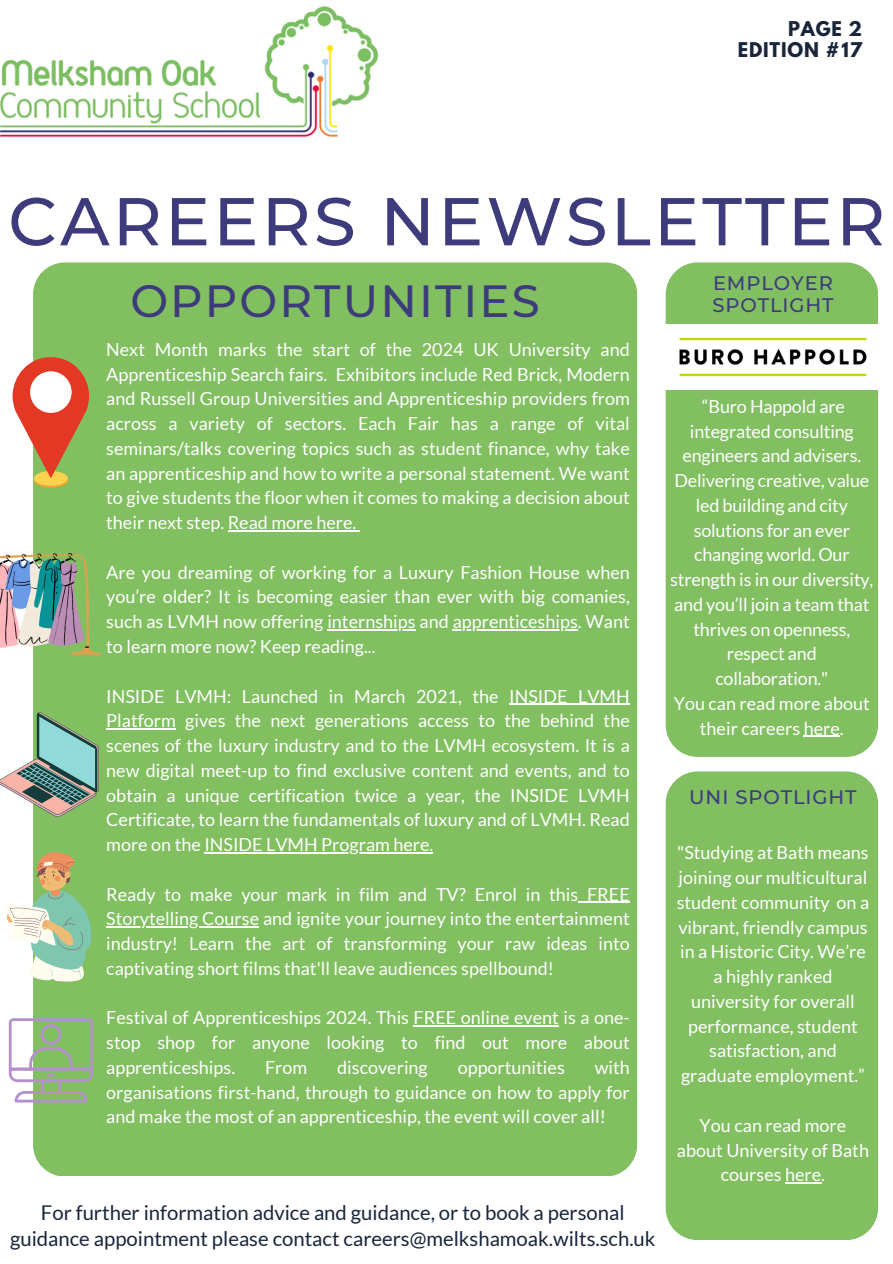
<style>
.page{position:relative;width:893px;height:1264px;background:#fff}
.page>*{position:absolute;margin:0;border:0;box-sizing:border-box;transform-origin:0 0}
.t1{font:500 67.5px "Montserrat";letter-spacing:.045em;color:#3d3b7b}
.t2{font:500 45px "Montserrat";letter-spacing:.045em;color:#3d3b7b}
.t3{font:20.25px/25.8px "Lato";color:#18253b;text-align:center}
.t4{font:500 19.5px "Montserrat";letter-spacing:.045em;color:#3d3b7b}
.t5{font:18px/24.8px "Lato";color:#fff;text-align:justify}
.t6{font:700 18px "League Spartan";letter-spacing:.045em;color:#18253b}
</style>
<div class="page">
<div style="left:33px;top:262px;width:604px;height:913px;background:#81bf61;border-radius:32px"></div>
<div style="left:665px;top:262px;width:213px;height:494px;background:#81bf61;border-radius:32px"></div>
<div style="left:665px;top:771px;width:213px;height:469px;background:#81bf61;border-radius:32px"></div>
<img style="left:0;top:6px;width:379px;height:132px">
<img style="left:665px;top:324px;width:213px;height:65px">
<svg style="left:34px;top:473px;width:34px;height:14px"></svg>
<div style="left:34px;top:471px;width:34px;height:14px;background:#fcd24f;border-radius:50%"></div>
<svg style="left:13px;top:357px;width:76px;height:121px"></svg>
<div style="left:30px;top:371px;width:42px;height:42px;background:#fff;border-radius:50%"></div>
<img style="left:0;top:553px;width:100px;height:102px">
<hr style="left:228px;top:530px;width:128px;height:1px;background:#fff">
<hr style="left:327px;top:629px;width:88px;height:1px;background:#fff">
<hr style="left:452px;top:629px;width:125px;height:1px;background:#fff">
<hr style="left:509px;top:703px;width:120px;height:1px;background:#fff">
<hr style="left:106px;top:728px;width:70px;height:1px;background:#fff">
<hr style="left:204px;top:852px;width:229px;height:1px;background:#fff">
<hr style="left:578px;top:901px;width:51px;height:1px;background:#fff">
<hr style="left:106px;top:926px;width:153px;height:1px;background:#fff">
<hr style="left:413px;top:1025px;width:146px;height:1px;background:#fff">
<svg style="left:0;top:712px;width:99px;height:105px"></svg>
<svg style="left:6px;top:852px;width:85px;height:130px"></svg>
<svg style="left:9px;top:1018px;width:84px;height:84px"></svg>
<hr style="left:803px;top:736px;width:36px;height:1px;background:#fff">
<hr style="left:785px;top:1182px;width:36px;height:1px;background:#fff">
<p class="t6" style="left:788px;top:20px;width:76px">PAGE 2</p>
<p class="t6" style="left:737px;top:40px;width:126px">EDITION #17</p>
<p class="t1" style="left:8px;top:180px;width:878px">CAREERS NEWSLETTER</p>
<p class="t2" style="left:130px;top:274px;width:411px">OPPORTUNITIES</p>
<p class="t5" style="left:106px;top:336px;width:525px">Next Month marks the start of the 2024 UK University and Apprenticeship Search fairs. Exhibitors include Red Brick, Modern and Russell Group Universities and Apprenticeship providers from across a variety of sectors. Each Fair has a range of vital seminars/talks covering topics such as student finance, why take an apprenticeship and how to write a personal statement. We want to give students the floor when it comes to making a decision about their next step. Read more here.</p>
<p class="t5" style="left:106px;top:559px;width:525px">Are you dreaming of working for a Luxury Fashion House when you’re older? It is becoming easier than ever with big comanies, such as LVMH now offering internships and apprenticeships. Want to learn more now? Keep reading...</p>
<p class="t5" style="left:106px;top:683px;width:525px">INSIDE LVMH: Launched in March 2021, the INSIDE LVMH Platform gives the next generations access to the behind the scenes of the luxury industry and to the LVMH ecosystem. It is a new digital meet-up to find exclusive content and events, and to obtain a unique certification twice a year, the INSIDE LVMH Certificate, to learn the fundamentals of luxury and of LVMH. Read more on the INSIDE LVMH Program here.</p>
<p class="t5" style="left:106px;top:881px;width:525px">Ready to make your mark in film and TV? Enrol in this FREE Storytelling Course and ignite your journey into the entertainment industry! Learn the art of transforming your raw ideas into captivating short films that'll leave audiences spellbound!</p>
<p class="t5" style="left:106px;top:1005px;width:525px">Festival of Apprenticeships 2024. This FREE online event is a one&shy;stop shop for anyone looking to find out more about apprenticeships.</p>
<p class="t5" style="left:106px;top:1054px;width:525px;text-indent:488px">with organisations first-hand, through to guidance on how to apply for and make the most of an apprenticeship, the event will cover all!</p>
<p class="t5" style="left:265px;top:1054px;width:44px">From</p>
<p class="t5" style="left:337px;top:1054px;width:92px">discovering</p>
<p class="t5" style="left:457px;top:1054px;width:109px">opportunities</p>
<p class="t3" style="left:10px;top:1198px;width:647px">For further information advice and guidance, or to book a personal guidance appointment please contact careers@melkshamoak.wilts.sch.uk</p>
<p class="t4" style="left:713px;top:271px;width:121px">EMPLOYER</p>
<p class="t4" style="left:712px;top:293px;width:123px">SPOTLIGHT</p>
<p class="t5" style="left:670px;top:393px;width:205px;text-align:center">“Buro Happold are integrated consulting engineers and advisers.<br>Delivering creative, value led building and city solutions for an ever changing world. Our strength is in our diversity, and you’ll join a team that thrives on openness, respect and collaboration."</p>
<p class="t5" style="left:673px;top:690px;width:198px;text-align:center">You can read more about their careers here.</p>
<p class="t4" style="left:689px;top:784px;width:169px">UNI SPOTLIGHT</p>
<p class="t5" style="left:676px;top:840px;width:194px;text-align:center">"Studying at Bath means joining our multicultural student community on a vibrant, friendly campus in a Historic City. We’re a highly ranked university for overall performance, student satisfaction, and graduate employment.”</p>
<p class="t5" style="left:677px;top:1112px;width:193px;text-align:center">You can read more about University of Bath courses here.</p>
</div>
